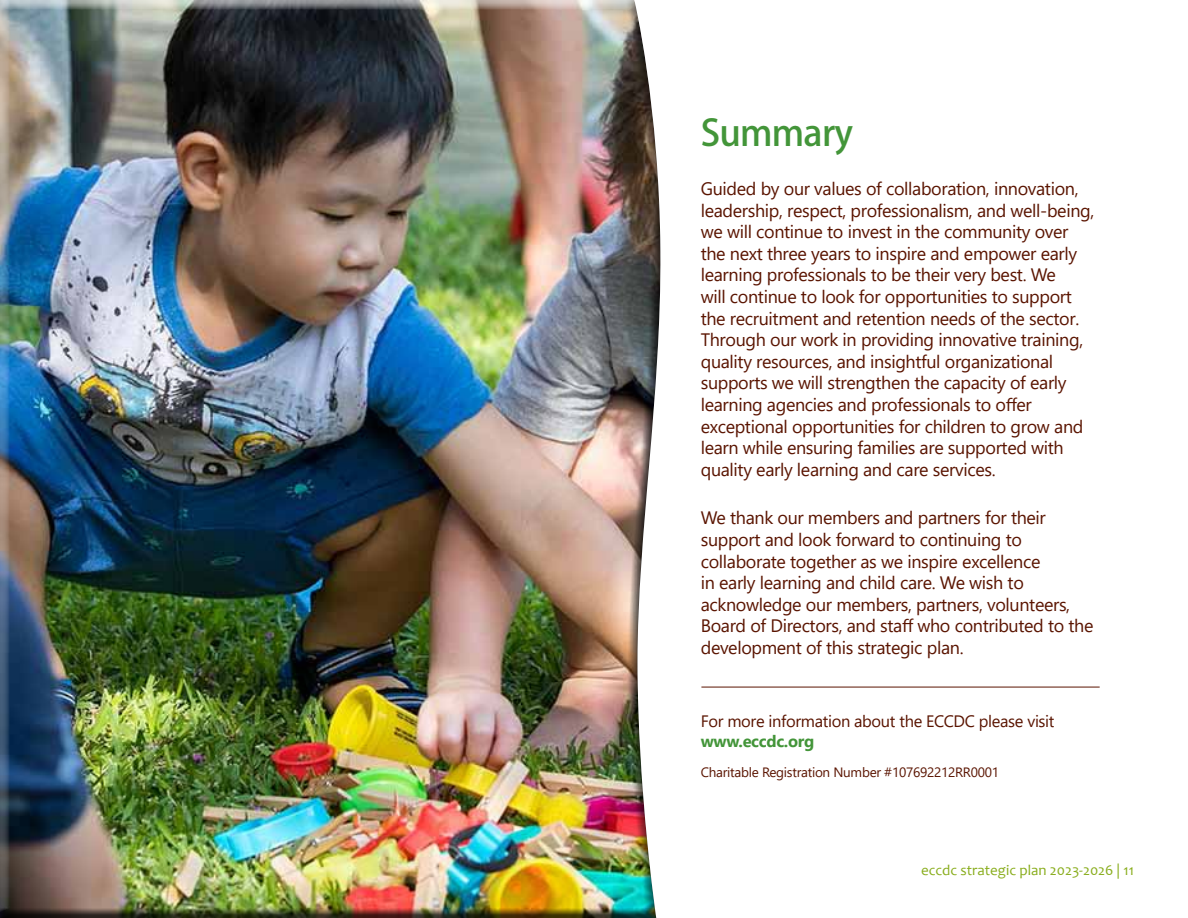
<style>
.page{position:relative;width:1188px;height:918px;background:#fff}
.page>*{position:absolute;margin:0;border:0;box-sizing:border-box;transform-origin:0 0}
.t1{font:500 36px "Koz Go Pro";letter-spacing:-.02em;color:#439539}
.t2{font:18px/21.6px "Segoe UI";letter-spacing:-.02em;color:#5a1400}
.t3{font:16.5px "Segoe UI";letter-spacing:-.02em;color:#5a1400}
.t4{font:700 16.5px "Segoe UI";letter-spacing:-.02em;color:#439539}
.t5{font:15px "Candara";color:#89ad1d}
.t6{font:13.5px "Segoe UI";letter-spacing:-.02em;color:#5a1400}
.s1{font-family:"Segoe UI"}
</style>
<div class="page">
<hr style="left:701px;top:687px;width:399px;height:1px;background:#5a1400">
<div style="left:0;top:0;width:661px;height:918px;background:#000;opacity:.75"></div>
<h1 class="t1" style="left:701px;top:110px;width:154px">Summary</h1>
<p class="t2" style="left:701px;top:176px;width:395px">Guided by our values of collaboration, innovation, leadership, respect, professionalism, and well-being, we will continue to invest in the community over the next three years to inspire and empower early learning professionals to be their very best. We<br>will continue to look for opportunities to support the recruitment and retention needs of the sector.<br>Through our work in providing innovative training, quality resources, and insightful organizational supports we will strengthen the capacity of early learning agencies and professionals to offer exceptional opportunities for children to grow and learn while ensuring families are supported with quality early learning and care services.</p>
<p class="t2" style="left:701px;top:506px;width:394px">We thank our members and partners for their support and look forward to continuing to collaborate together as we inspire excellence<br>in early learning and child care. We wish to acknowledge our members, partners, volunteers, Board of Directors, and staff who contributed to the development of this strategic plan.</p>
<p class="t3" style="left:701px;top:706px;width:355px">For more information about the ECCDC please visit</p>
<p class="t4" style="left:701px;top:726px;width:115px">www.eccdc.org</p>
<p class="t6" style="left:701px;top:759px;width:300px">Charitable Registration Number #107692212RR0001</p>
<p class="t5" style="left:921px;top:861px;width:214px">eccdc strategic plan 2023-2026 <span class="s1">|</span> 11</p>
</div>
